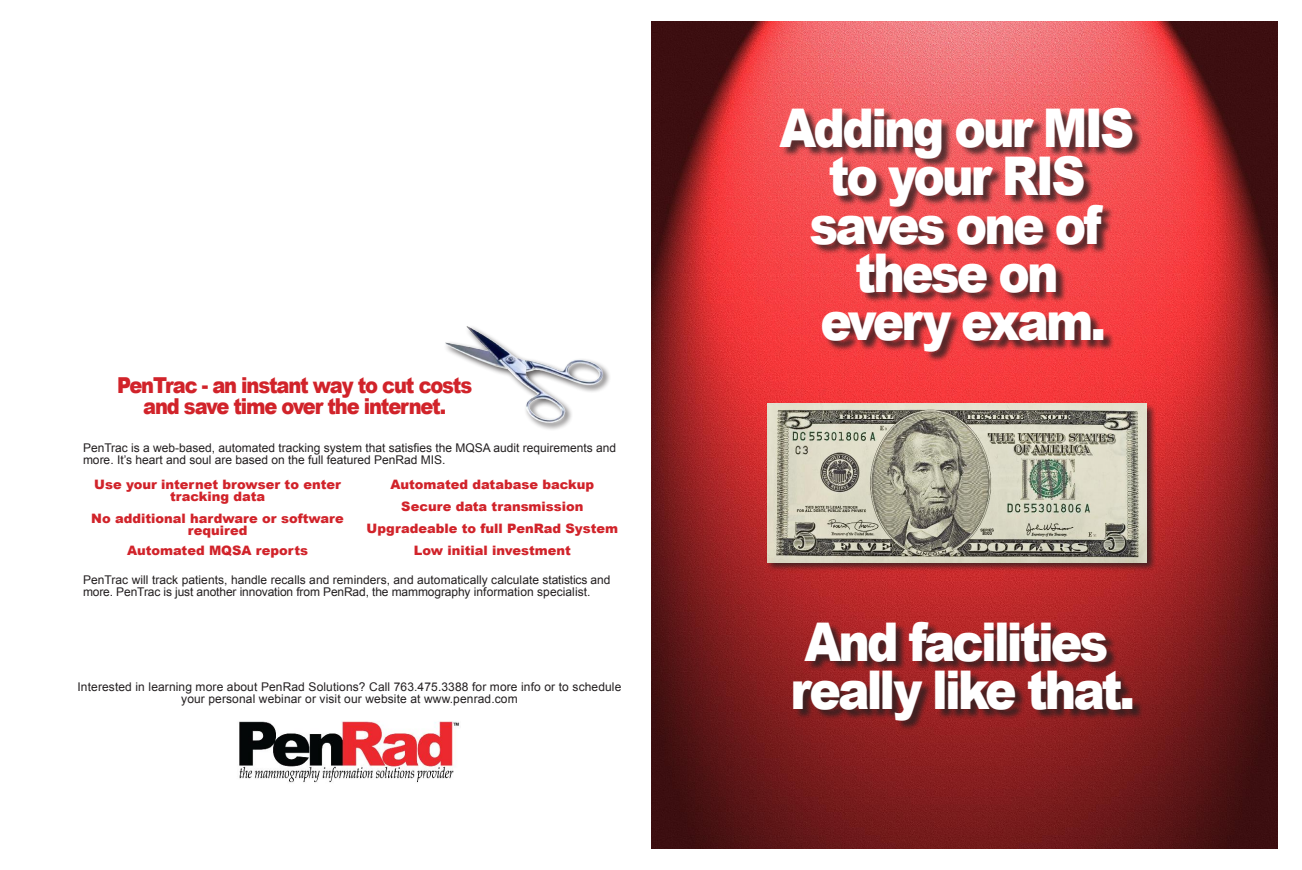
<style>
.page{position:relative;width:1302px;height:870px;background:#fff}
.page>*{position:absolute;margin:0;border:0;box-sizing:border-box;transform-origin:0 0}
.t1{font:900 53.4px/48.4px "Arial";letter-spacing:-.06em;color:#fff;text-align:center;scale:.88 1}
.t2{font:900 22px/20.2px "Arial";letter-spacing:-.06em;color:#d1232a;text-align:center;scale:.88 1}
.t3{font:900 13px/22px "Arial";color:#d1232a;text-align:center}
.t4{font:12px/12px "Arial";letter-spacing:.005em;color:#231f20}
</style>
<div class="page">
<img style="left:651px;top:21px;width:627px;height:828px">
<div style="left:781px;top:109px;width:362px;height:254px;background:#231f20;opacity:.75"></div>
<img style="left:239px;top:721px;width:221px;height:62px">
<div style="left:766px;top:403px;width:390px;height:169px;background:#231f20;opacity:.75"></div>
<img style="left:767px;top:404px;width:379px;height:158px">
<div style="left:795px;top:623px;width:349px;height:108px;background:#231f20;opacity:.75"></div>
<div style="left:443px;top:324px;width:168px;height:107px;background:#231f20;opacity:.75"></div>
<img style="left:443px;top:324px;width:168px;height:103px">
<h2 class="t2" style="left:117px;top:376px;width:405px">PenTrac - an instant way to cut costs and save time over the internet.</h2>
<p class="t4" style="left:83px;top:442px;width:535px">PenTrac is a web-based, automated tracking system that satisfies the MQSA audit requirements and more. It’s heart and soul are based on the full featured PenRad MIS.</p>
<p class="t3" style="left:94px;top:479px;width:248px;line-height:12px">Use your internet browser to enter tracking data</p>
<p class="t3" style="left:91px;top:513px;width:254px;line-height:12px">No additional hardware or software required</p>
<p class="t3" style="left:127px;top:540px;width:183px">Automated MQSA reports</p>
<p class="t3" style="left:367px;top:474px;width:253px">Automated database backup<br>Secure data transmission<br>Upgradeable to full PenRad System<br>Low initial investment</p>
<p class="t4" style="left:83px;top:574px;width:529px">PenTrac will track patients, handle recalls and reminders, and automatically calculate statistics and more. PenTrac is just another innovation from PenRad, the mammography information specialist.</p>
<p class="t4" style="left:78px;top:680px;width:545px;line-height:12.5px;text-align:center">Interested in learning more about PenRad Solutions? Call 763.475.3388 for more info or to schedule your personal webinar or visit our website at www.penrad.com</p>
<h1 class="t1" style="left:780px;top:104px;width:405px">Adding our MIS to your RIS saves one of these on<br>every exam.</h1>
<h1 class="t1" style="left:790px;top:618px;width:393px;text-align:left">And facilities really like that.</h1>
</div>
